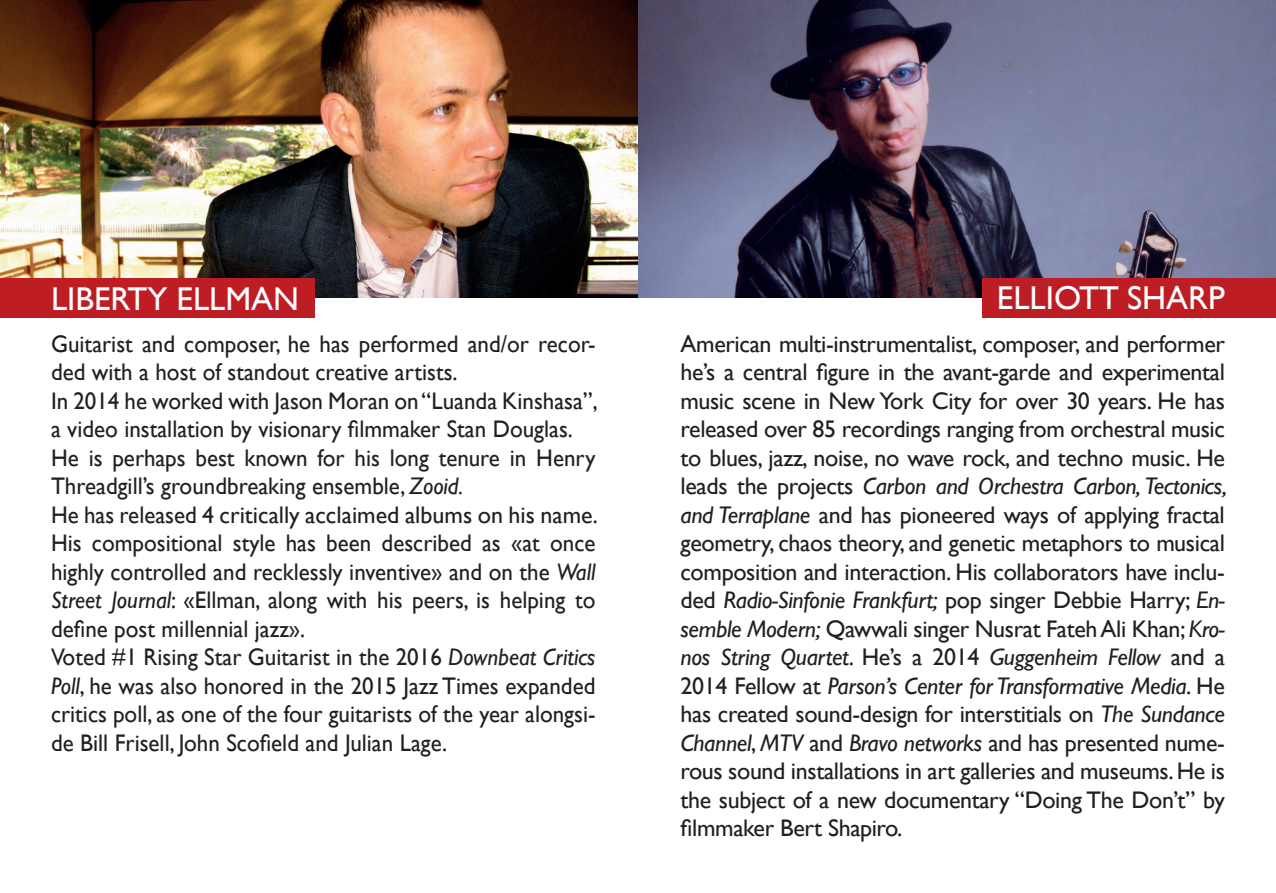
<style>
.page{position:relative;width:1276px;height:893px;background:#fff}
.page>*{position:absolute;margin:0;border:0;box-sizing:border-box;transform-origin:0 0}
.t1{font:33px "Gill Sans";color:#fff}
.t2{font:24px/28.5px "Gill Sans";color:#231f20;text-align:justify}
.t3{font:24px/28.5px "Gill Sans";color:#231f20;scale:.96 1}
.s1{font-style:italic}
</style>
<div class="page">
<img style="left:0;top:0;width:1276px;height:298px">
<div style="left:0;top:278px;width:314px;height:39px;background:#be1e23"></div>
<div style="left:982px;top:278px;width:294px;height:39px;background:#be1e23"></div>
<h1 class="t1" style="left:51px;top:279px;width:249px">LIBERTY ELLMAN</h1>
<h1 class="t1" style="left:997px;top:278px;width:230px">ELLIOTT SHARP</h1>
<p class="t3" style="left:51px;top:329px;width:571px">Guitarist and composer, he has performed and/or recor&shy;ded with a host of standout creative artists.<br>In 2014 he worked with Jason Moran on “Luanda Kinshasa”, a video installation by visionary filmmaker Stan Douglas.<br>He is perhaps best known for his long tenure in Henry Threadgill’s groundbreaking ensemble, <span class="s1">Zooid.<br></span>He has released 4 critically acclaimed albums on his name.<br>His compositional style has been described as «at once highly controlled and recklessly inventive» and on the <span class="s1">Wall Street Journal</span>: «Ellman, along with his peers, is helping to define post millennial jazz».<br>Voted #1 Rising Star Guitarist in the 2016 <span class="s1">Downbeat Critics Poll</span>, he was also honored in the 2015 Jazz Times expanded critics poll, as one of the four guitarists of the year alongsi&shy;de Bill Frisell, John Scofield and Julian Lage.</p>
<p class="t2" style="left:680px;top:329px;width:548px">American multi-instrumentalist, composer, and performer he’s a central figure in the avant-garde and experimental music scene in New York City for over 30 years. He has released over 85 recordings ranging from orchestral music to blues, jazz, noise, no wave rock, and techno music. He leads the projects <span class="s1">Carbon and Orchestra Carbon, Tectonics, and Terraplane</span> and has pioneered ways of applying fractal geometry, chaos theory, and genetic metaphors to musical composition and interaction. His collaborators have inclu&shy;ded <span class="s1">Radio-Sinfonie Frankfurt;</span> pop singer Debbie Harry; <span class="s1">En&shy;semble Modern;</span> Qawwali singer Nusrat Fateh Ali Khan;<span class="s1">Kro&shy;nos String Quartet</span>. He’s a 2014 <span class="s1">Guggenheim Fellow</span> and a 2014 Fellow at <span class="s1">Parson’s Center for Transformative Media</span>. He has created sound-design for interstitials on <span class="s1">The Sundance Channel</span>, <span class="s1">MTV</span> and <span class="s1">Bravo networks</span> and has presented nume&shy;rous sound installations in art galleries and museums. He is the subject of a new documentary “Doing The Don’t” by filmmaker Bert Shapiro.</p>
</div>
